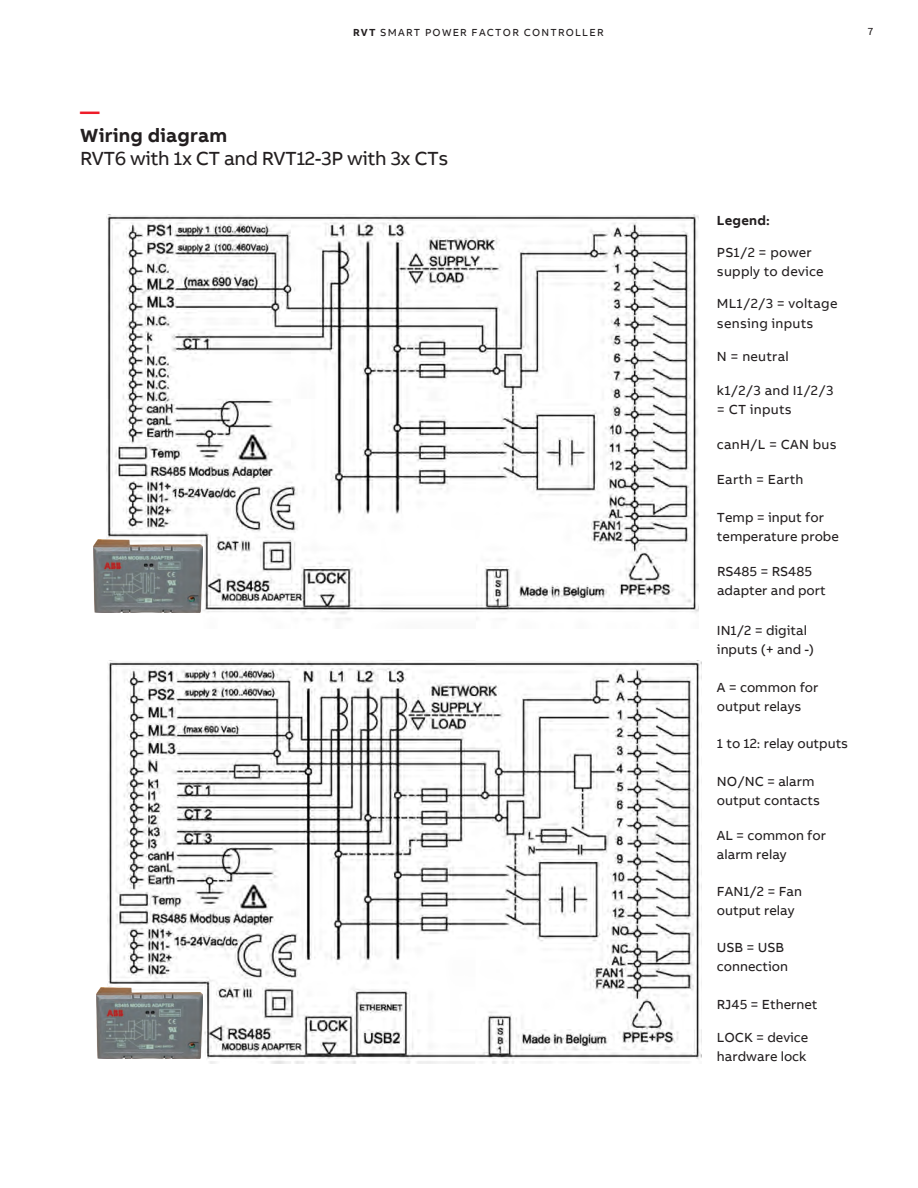
<style>
.page{position:relative;width:918px;height:1188px;background:#fff}
.page>*{position:absolute;margin:0;border:0;box-sizing:border-box;transform-origin:0 0}
.t1{font:19.5px "AB Bvoice";letter-spacing:-.025em;color:#231f20}
.t2{font:700 19.5px "AB Bvoice";letter-spacing:.01em;color:#231f20}
.t3{font:700 19.5px "AB Bvoice";color:#ee1c28}
.t4{font:13.5px/19px "AB Bvoice";color:#231f20}
.t5{font:700 13.5px "AB Bvoice";letter-spacing:.015em;color:#231f20}
.t6{font:10.5px "AB Bvoice";letter-spacing:.12em;color:#231f20}
.s1{font-weight:700}
.s2{font-style:inherit}
</style>
<div class="page">
<img style="left:106px;top:215px;width:592px;height:405px">
<img style="left:107px;top:660px;width:595px;height:403px">
<img style="left:96px;top:988px;width:106px;height:70px">
<img style="left:93px;top:540px;width:109px;height:72px">
<p class="t6" style="left:353px;top:26px;width:252px"><span class="s1">RVT</span> SMART POWER FACTOR CONTROLLER</p>
<h1 class="t3" style="left:80px;top:99px;width:21px">—</h1>
<h1 class="t2" style="left:80px;top:123px;width:149px">Wiring diagram</h1>
<h1 class="t1" style="left:80px;top:147px;width:370px">RVT6 with 1x CT and RVT12-3P with 3x CTs</h1>
<p class="t6" style="left:868px;top:25px;width:7px">7</p>
<p class="t5" style="left:717px;top:212px;width:54px"><span class="s2">L</span>egend:</p>
<p class="t4" style="left:717px;top:243px;width:108px">PS1/2 = power supply to device</p>
<p class="t4" style="left:717px;top:294px;width:122px">ML1/2/3 = voltage sensing inputs</p>
<p class="t4" style="left:717px;top:347px;width:73px">N = neutral</p>
<p class="t4" style="left:717px;top:381px;width:118px">k1/2/3 and I1/2/3 = CT inputs</p>
<p class="t4" style="left:717px;top:435px;width:121px">canH/L = CAN bus</p>
<p class="t4" style="left:717px;top:470px;width:88px">Earth = Earth</p>
<p class="t4" style="left:717px;top:508px;width:123px">Temp = input for temperature probe</p>
<p class="t4" style="left:717px;top:562px;width:110px">RS485 = RS485 adapter <span class="s2">and</span> port</p>
<p class="t4" style="left:717px;top:621px;width:99px">IN1/2 = digital inputs (+ and -)</p>
<p class="t4" style="left:717px;top:678px;width:103px">A = common for output relays</p>
<p class="t4" style="left:717px;top:734px;width:133px">1 to 12: relay outputs</p>
<p class="t4" style="left:717px;top:772px;width:105px">NO/NC = alarm output contacts</p>
<p class="t4" style="left:717px;top:826px;width:111px">AL = common for alarm relay</p>
<p class="t4" style="left:717px;top:882px;width:87px">FAN1/2 = Fan output relay</p>
<p class="t4" style="left:717px;top:938px;width:73px">USB = USB connection</p>
<p class="t4" style="left:717px;top:995px;width:102px">RJ45 = Ethernet</p>
<p class="t4" style="left:717px;top:1028px;width:93px">LOCK = device hardware lock</p>
</div>
